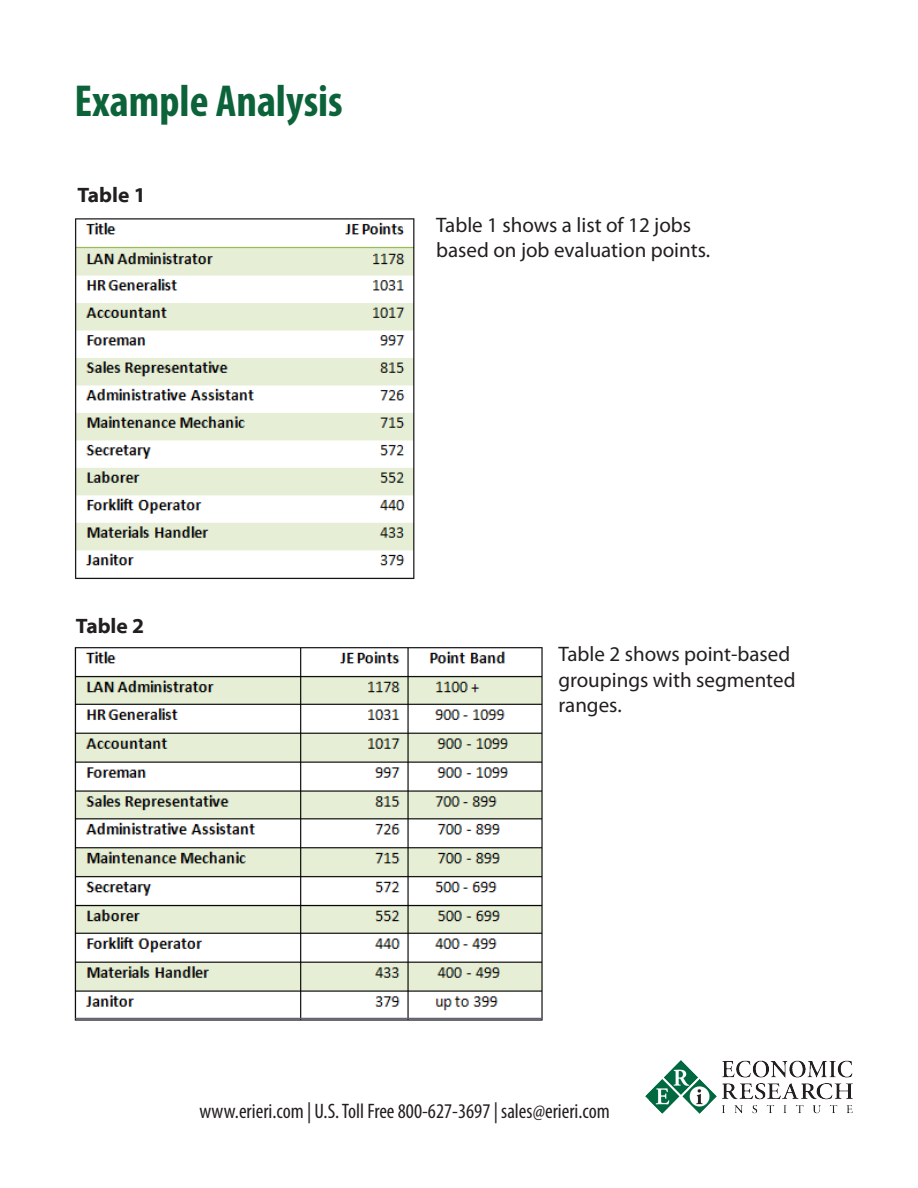
<style>
.page{position:relative;width:918px;height:1188px;background:#fff}
.page>*{position:absolute;margin:0;border:0;box-sizing:border-box;transform-origin:0 0}
.t1{font:700 condensed 45px "Myriad Pro";color:#0c6339}
.t2{font:21px/25.2px "Myriad Pro";color:#231f20}
.t3{font:condensed 21px "Myriad Pro";color:#231f20}
.t4{font:700 21px "Myriad Web Pro";color:#231f20}
</style>
<div class="page">
<img style="left:646px;top:1060px;width:207px;height:53px">
<img style="left:75px;top:218px;width:340px;height:361px">
<img style="left:74px;top:647px;width:469px;height:374px">
<hr style="left:75px;top:1018px;width:466px;height:1px;background:#616471">
<p class="t1" style="left:74px;top:73px;width:270px">Example Analysis</p>
<p class="t4" style="left:77px;top:183px;width:70px">Table 1</p>
<p class="t4" style="left:76px;top:615px;width:70px">Table 2</p>
<p class="t2" style="left:436px;top:212px;width:256px">Table 1 shows a list of 12 jobs</p>
<p class="t2" style="left:436px;top:237px;width:275px">based on job evaluation points.</p>
<p class="t2" style="left:558px;top:641px;width:239px">Table 2 shows point-based groupings with segmented ranges.</p>
<p class="t3" style="left:199px;top:1098px;width:412px">www.erieri.com | U.S. Toll Free 800-627-3697 | sales@erieri.com</p>
</div>
